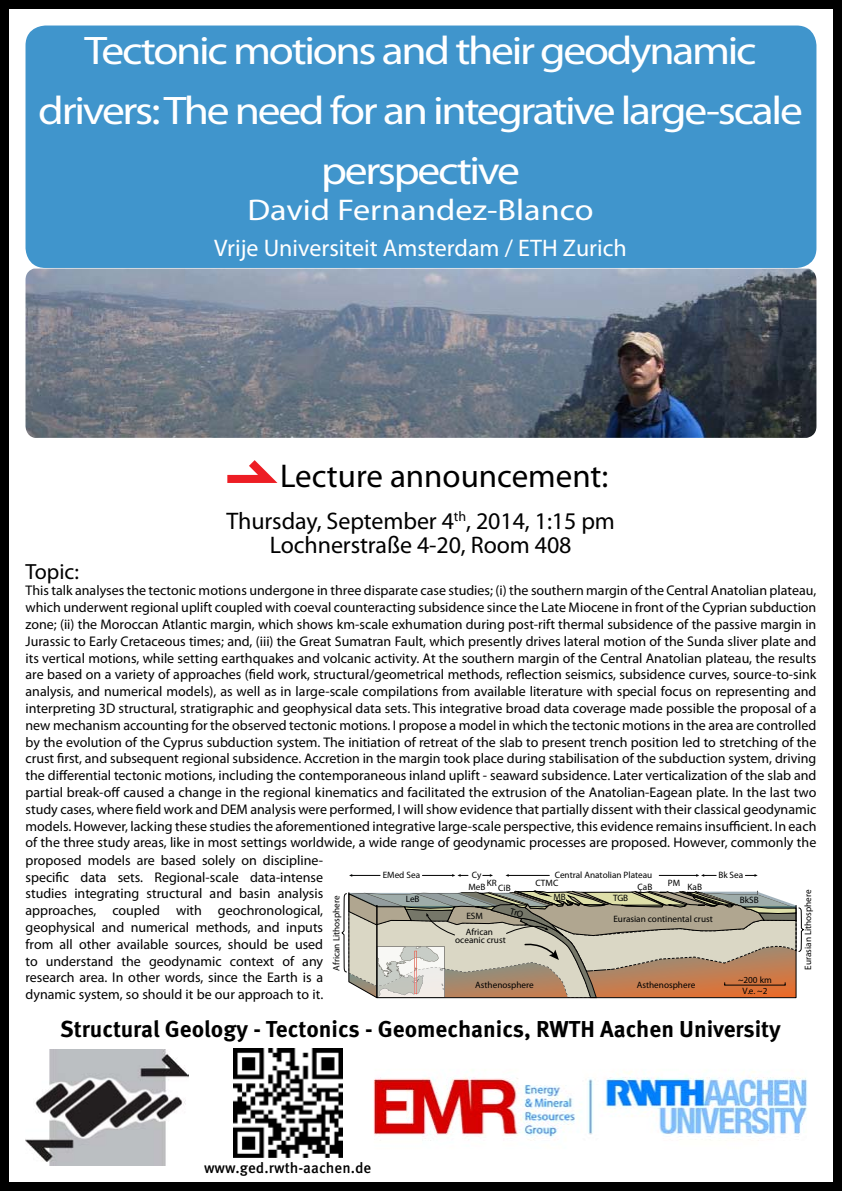
<style>
.page{position:relative;width:842px;height:1191px;background:#fff}
.page>*{position:absolute;margin:0;border:0;box-sizing:border-box;transform-origin:0 0}
.t1{font:40px/60px "Myriad Pro";letter-spacing:-.05em;color:#fff;text-align:center;scale:1.14 1}
.t2{font:33px "Myriad Pro";color:#000}
.t3{font:30px "Myriad Pro";color:#fff;scale:1.14 1}
.t4{font:24px/24px "Myriad Pro";letter-spacing:-.005em;color:#000;text-align:center}
.t5{font:24px "Myriad Pro";color:#fff}
.t6{font:700 23px "Meta OT";color:#000}
.t7{font:22px "Myriad Pro";color:#000}
.t8{font:500 15px "Meta OT";color:#000}
.t9{font:14px/16.8px "Myriad Pro";color:#000}
.t10{font:9.2px/8px "Myriad Pro";color:#000;text-align:center}
.t11{font:9.2px/11.5px "Myriad Pro";color:#000101;text-align:center}
</style>
<div class="page">
<div style="left:0;top:0;width:842px;height:9px;background:#000"></div>
<div style="left:0;top:1182px;width:842px;height:9px;background:#000"></div>
<div style="left:0;top:0;width:9px;height:1191px;background:#000"></div>
<div style="left:833px;top:0;width:9px;height:1191px;background:#000"></div>
<img style="left:234px;top:1048px;width:109px;height:109px">
<img style="left:26px;top:1050px;width:162px;height:115px">
<div style="left:26px;top:26px;width:790px;height:242px;background:#4095cc;border-radius:20px"></div>
<img style="left:373px;top:1071px;width:434px;height:70px">
<img style="left:26px;top:268px;width:790px;height:170px">
<hr style="left:659px;top:875px;width:38px;height:1px;background:#000101">
<hr style="left:508px;top:875px;width:41px;height:1px;background:#000101">
<hr style="left:422px;top:875px;width:31px;height:1px;background:#000101">
<svg style="left:349px;top:874px;width:31px;height:3px"></svg>
<svg style="left:745px;top:874px;width:13px;height:3px"></svg>
<svg style="left:696px;top:874px;width:20px;height:3px"></svg>
<svg style="left:483px;top:874px;width:10px;height:3px"></svg>
<svg style="left:452px;top:874px;width:16px;height:3px"></svg>
<svg style="left:227px;top:460px;width:50px;height:23px"></svg>
<svg style="left:341px;top:890px;width:463px;height:109px"></svg>
<h1 class="t1" style="left:38px;top:20px;width:672px">Tectonic motions and their geodynamic drivers: The need for an integrative large-scale perspective</h1>
<h3 class="t3" style="left:248px;top:191px;width:305px">David Fernandez-Blanco</h3>
<h3 class="t5" style="left:214px;top:233px;width:414px">Vrije Universiteit Amsterdam / ETH Zurich</h3>
<h2 class="t2" style="left:280px;top:456px;width:330px">Lecture announcement:</h2>
<h3 class="t4" style="left:226px;top:509px;width:390px">Thursday, September 4<sup>th</sup>, 2014, 1:15 pm<br>Lochnerstraße 4-20, Room 408</h3>
<h3 class="t7" style="left:26px;top:557px;width:55px">Topic:</h3>
<p class="t9" style="left:26px;top:582px;width:792px">This talk analyses the tectonic motions undergone in three disparate case studies; (i) the southern margin of the Central Anatolian plateau, which underwent regional uplift coupled with coeval counteracting subsidence since the Late Miocene in front of the Cyprian subduction zone; (ii) the Moroccan Atlantic margin, which shows km-scale exhumation during post-rift thermal subsidence of the passive margin in Jurassic to Early Cretaceous times; and, (iii) the Great Sumatran Fault, which presently drives lateral motion of the Sunda sliver plate and its vertical motions, while setting earthquakes and volcanic activity. At the southern margin of the Central Anatolian plateau, the results are based on a variety of approaches (field work, structural/geometrical methods, reflection seismics, subsidence curves, source-to-sink analysis, and numerical models), as well as in large-scale compilations from available literature with special focus on representing and interpreting 3D structural, stratigraphic and geophysical data sets. This integrative broad data coverage made possible the proposal of a new mechanism accounting for the observed tectonic motions. I propose a model in which the tectonic motions in the area are controlled by the evolution of the Cyprus subduction system. The initiation of retreat of the slab to present trench position led to stretching of the crust first, and subsequent regional subsidence. Accretion in the margin took place during stabilisation of the subduction system, driving the differential tectonic motions, including the contemporaneous inland uplift - seaward subsidence. Later verticalization of the slab and partial break-off caused a change in the regional kinematics and facilitated the extrusion of the Anatolian-Eagean plate. In the last two study cases, where field work and DEM analysis were performed, I will show evidence that partially dissent with their classical geodynamic models. However, lacking these studies the aforementioned integrative large-scale perspective, this evidence remains insufficient. In each of the three study areas, like in most settings worldwide, a wide range of geodynamic processes are proposed. However, commonly the proposed models are based solely on discipline-<br>specific data sets. Regional-scale data-intense<br>studies integrating structural and basin analysis<br>approaches, coupled with geochronological,<br>geophysical and numerical methods, and inputs<br>from all other available sources, should be used<br>to understand the geodynamic context of any<br>research area. In other words, since the Earth is a<br>dynamic system, so should it be our approach to it.</p>
<p class="t11" style="left:383px;top:869px;width:39px">EMed Sea</p>
<p class="t11" style="left:472px;top:869px;width:11px">Cy</p>
<p class="t11" style="left:555px;top:869px;width:99px">Central Anatolian Plateau</p>
<p class="t11" style="left:718px;top:869px;width:26px">Bk Sea</p>
<p class="t11" style="left:535px;top:877px;width:24px">CTMC</p>
<p class="t11" style="left:668px;top:877px;width:14px">PM</p>
<p class="t11" style="left:613px;top:892px;width:17px">TGB</p>
<p class="t11" style="left:487px;top:877px;width:11px">KR</p>
<p class="t11" style="left:637px;top:880px;width:16px">ÇaB</p>
<p class="t11" style="left:687px;top:881px;width:16px">KaB</p>
<p class="t11" style="left:468px;top:881px;width:19px">MeB</p>
<p class="t11" style="left:498px;top:882px;width:14px">CiB</p>
<p class="t11" style="left:466px;top:910px;width:18px">ESM</p>
<p class="t10" style="left:332px;top:970px;width:77px;rotate:-90deg">African Lithosphere</p>
<p class="t10" style="left:804px;top:969px;width:82px;rotate:-90deg">Eurasian Lithosphere</p>
<p class="t11" style="left:553px;top:890px;width:14px">MB</p>
<p class="t11" style="left:740px;top:893px;width:20px">BkSB</p>
<p class="t11" style="left:406px;top:893px;width:15px">LeB</p>
<p class="t10" style="left:613px;top:915px;width:101px">Eurasian continental crust</p>
<p class="t10" style="left:455px;top:928px;width:52px">African oceanic crust</p>
<p class="t11" style="left:738px;top:973px;width:35px">~200 km<br>V.e. ~2</p>
<p class="t10" style="left:475px;top:980px;width:60px">Asthenosphere</p>
<p class="t10" style="left:637px;top:980px;width:60px">Asthenosphere</p>
<h3 class="t6" style="left:60px;top:1015px;width:722px">Structural Geology - Tectonics - Geomechanics, RWTH Aachen University</h3>
<p class="t8" style="left:204px;top:1159px;width:169px">www.ged.rwth-aachen.de</p>
</div>
